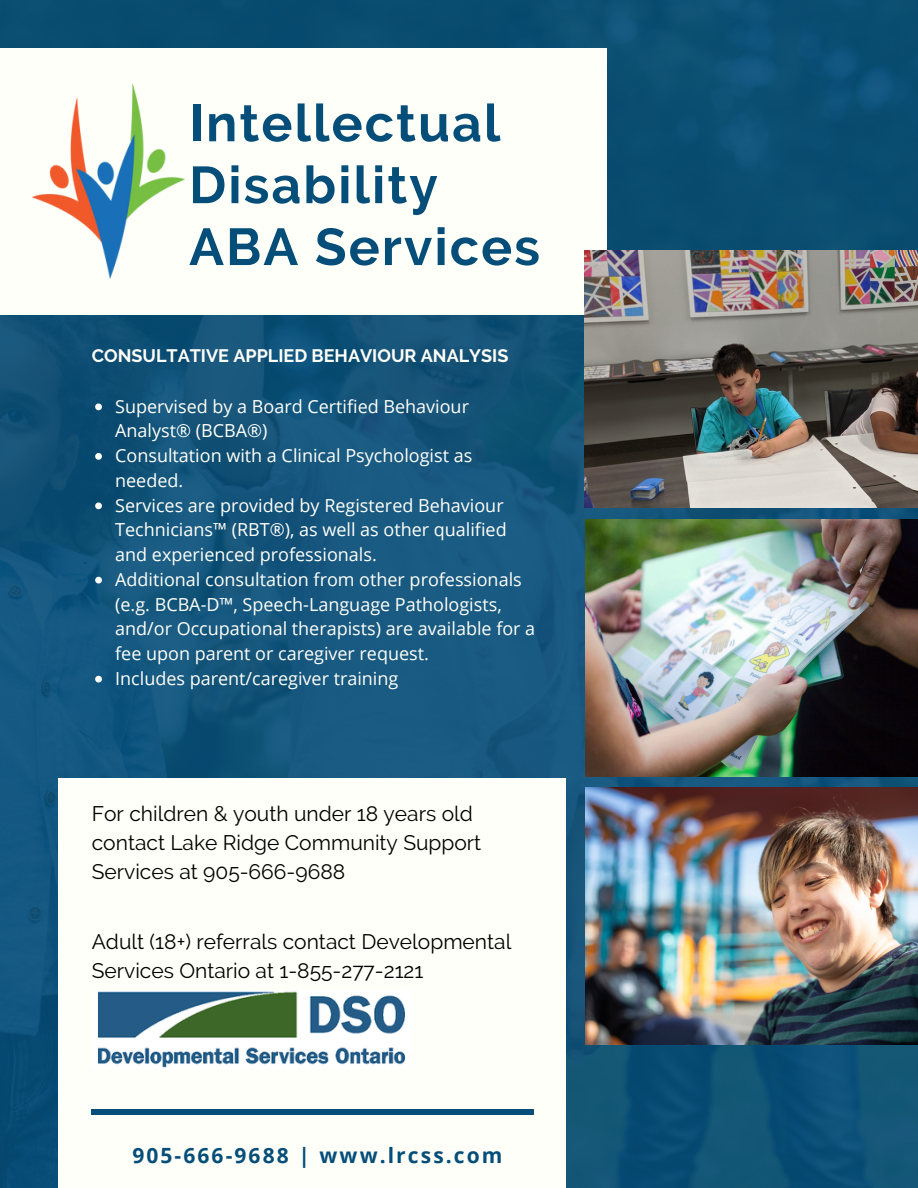
<style>
.page{position:relative;width:918px;height:1188px;background:#fff}
.page>*{position:absolute;margin:0;border:0;box-sizing:border-box;transform-origin:0 0}
.t1{font:700 51.9px/61.8px "Raleway";letter-spacing:.04em;color:#054e79}
.t2{font:21px/29.2px "Raleway";color:#000}
.t3{font:700 21px "Open Sans";letter-spacing:.1em;color:#054e79}
.t4{font:18px/24.8px "Open Sans";color:#fffff9}
.t5{font:700 18px "Raleway";color:#fffff9}
</style>
<div class="page">
<img style="left:0;top:0;width:918px;height:1188px">
<div style="left:0;top:48px;width:607px;height:267px;background:#fffff9"></div>
<img style="left:584px;top:251px;width:334px;height:256px">
<img style="left:585px;top:520px;width:333px;height:256px">
<img style="left:585px;top:787px;width:333px;height:258px">
<div style="left:58px;top:778px;width:508px;height:410px;background:#fffff9"></div>
<img style="left:98px;top:991px;width:307px;height:77px">
<img style="left:32px;top:84px;width:152px;height:194px">
<div style="left:92px;top:1109px;width:442px;height:6px;background:#054e79"></div>
<svg style="left:95px;top:404px;width:7px;height:6px"></svg>
<svg style="left:95px;top:453px;width:7px;height:7px"></svg>
<svg style="left:95px;top:503px;width:7px;height:6px"></svg>
<svg style="left:95px;top:577px;width:7px;height:7px"></svg>
<svg style="left:95px;top:676px;width:7px;height:7px"></svg>
<p class="t1" style="left:189px;top:92px;width:352px">Intellectual<br>Disability<br>ABA Services</p>
<p class="t5" style="left:92px;top:345px;width:418px">CONSULTATIVE APPLIED BEHAVIOUR ANALYSIS</p>
<p class="t4" style="left:115px;top:393px;width:355px">Supervised by a Board Certified Behaviour<br>Analyst® (BCBA®)</p>
<p class="t4" style="left:115px;top:443px;width:359px">Consultation with a Clinical Psychologist as needed.</p>
<p class="t4" style="left:115px;top:492px;width:393px">Services are provided by Registered Behaviour<br>Technicians™ (RBT®), as well as other qualified and experienced professionals.</p>
<h3 class="t4" style="left:115px;top:566px;width:422px">Additional consultation from other professionals (e.g. BCBA-D™, Speech-Language Pathologists, and/or Occupational therapists) are available for a fee upon parent or caregiver request.</h3>
<h3 class="t4" style="left:115px;top:665px;width:285px">Includes parent/caregiver training</h3>
<p class="t2" style="left:92px;top:799px;width:391px">For children &amp; youth under 18 years old contact Lake Ridge Community Support<br>Services at 905-666-9688</p>
<p class="t2" style="left:92px;top:927px;width:421px">Adult (18+) referrals contact Developmental<br>Services Ontario at 1-855-277-2121</p>
<h2 class="t3" style="left:132px;top:1141px;width:372px">905-666-9688 | www.lrcss.com</h2>
</div>
